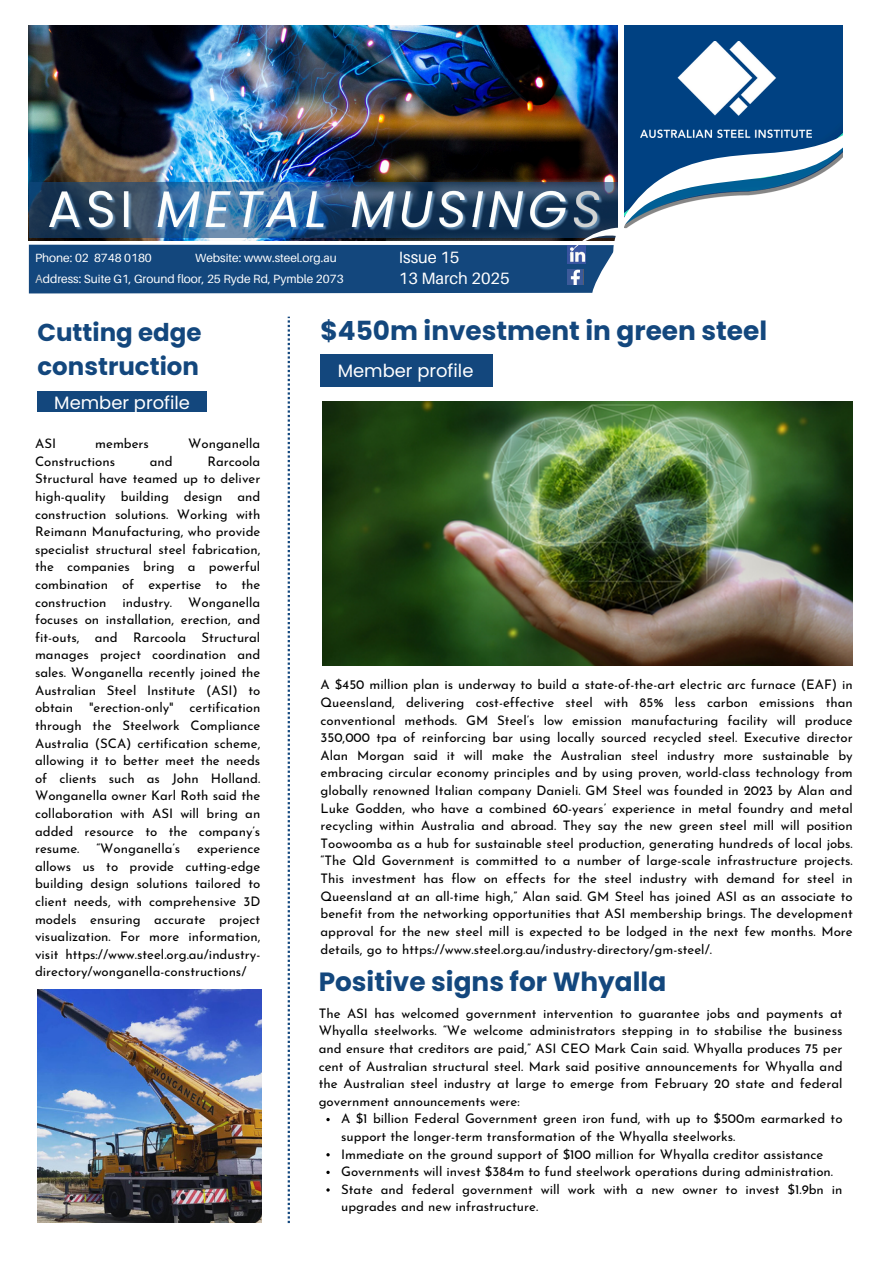
<style>
.page{position:relative;width:894px;height:1264px;background:#fff}
.page>*{position:absolute;margin:0;border:0;box-sizing:border-box;transform-origin:0 0}
.t1{font:700 26.4px "Poppins";color:#13477d}
.t2{font:700 24.45px/34.2px "Poppins";color:#13477d}
.t3{font:17.85px "Poppins";color:#fff}
.t4{font:16.35px/20.2px "Aileron";color:#fff}
.t5{font:13.2px/17.5px "Josefin Sans";color:#000;text-align:justify}
.t6{font:11.85px "Aileron";color:#fff}
.s1{color:#d1d3d3}
</style>
<div class="page">
<svg style="left:287px;top:317px;width:3px;height:905px"></svg>
<img style="left:29px;top:25px;width:505px;height:149px">
<div style="left:29px;top:246px;width:565px;height:47px;background:#13477d"></div>
<div style="left:37px;top:391px;width:170px;height:21px;background:#13477d"></div>
<div style="left:320px;top:354px;width:173px;height:33px;background:#13477d"></div>
<img style="left:322px;top:402px;width:530px;height:263px">
<img style="left:28px;top:174px;width:506px;height:72px">
<svg style="left:534px;top:25px;width:309px;height:264px"></svg>
<img style="left:37px;top:989px;width:224px;height:233px">
<p class="t6" style="left:35px;top:251px;width:118px">Phone: 02 8748 0180</p>
<p class="t6" style="left:195px;top:251px;width:143px">Website: www.steel.org.au</p>
<p class="t6" style="left:35px;top:271px;width:310px"><span class="s1">A</span>ddress: Suite G1, Ground floor, 25 Ryde Rd, Pymble 2073</p>
<p class="t4" style="left:399px;top:247px;width:112px">Issue 15<br>13 March 2025</p>
<p class="t2" style="left:37px;top:315px;width:165px">Cutting edge construction</p>
<p class="t3" style="left:54px;top:390px;width:137px">Member profile</p>
<p class="t5" style="left:35px;top:436px;width:22px">ASI</p>
<p class="t5" style="left:95px;top:436px;width:55px">members</p>
<p class="t5" style="left:188px;top:436px;width:74px">Wonganella</p>
<p class="t5" style="left:35px;top:453px;width:81px">Constructions</p>
<p class="t5" style="left:150px;top:453px;width:24px">and</p>
<p class="t5" style="left:35px;top:453px;width:227px;text-indent:172px">Rarcoola Structural have teamed up to deliver high-quality building design and construction solutions. Working with Reimann Manufacturing, who provide specialist structural steel fabrication, the companies bring a powerful combination of expertise to the construction industry. Wonganella focuses on installation, erection, and fit-outs, and Rarcoola Structural manages project coordination and sales. Wonganella recently joined the Australian Steel Institute (ASI) to obtain "erection-only" certification through the Steelwork Compliance Australia (SCA) certification scheme, allowing it to better meet the needs of clients such as John Holland.<br>Wonganella owner Karl Roth said the collaboration with ASI will bring an added resource to the company’s resume.</p>
<p class="t5" style="left:96px;top:841px;width:85px">“Wonganella’s</p>
<p class="t5" style="left:35px;top:841px;width:227px;text-indent:162px">experience allows us to provide cutting-edge building design solutions tailored to client needs, with comprehensive 3D models ensuring accurate project visualization. For more information, visit https://www.steel.org.au/industry&shy;directory/wonganella-constructions/</p>
<p class="t1" style="left:320px;top:312px;width:448px">$450m investment in green steel</p>
<p class="t3" style="left:337px;top:358px;width:137px">Member profile</p>
<p class="t5" style="left:320px;top:677px;width:533px">A $450 million plan is underway to build a state-of-the-art electric arc furnace (EAF) in Queensland, delivering cost-effective steel with 85% less carbon emissions than conventional methods. GM Steel’s low emission manufacturing facility will produce 350,000 tpa of reinforcing bar using locally sourced recycled steel. Executive director Alan Morgan said it will make the Australian steel industry more sustainable by embracing circular economy principles and by using proven, world-class technology from globally renowned Italian company Danieli. GM Steel was founded in 2023 by Alan and Luke Godden, who have a combined 60-years’ experience in metal foundry and metal recycling within Australia and abroad. They say the new green steel mill will position Toowoomba as a hub for sustainable steel production, generating hundreds of local jobs. “The Qld Government is committed to a number of large-scale infrastructure projects.<br>This investment has flow on effects for the steel industry with demand for steel in Queensland at an all-time high,” Alan said. GM Steel has joined ASI as an associate to benefit from the networking opportunities that ASI membership brings. The development approval for the new steel mill is expected to be lodged in the next few months. More details, go to https://www.steel.org.au/industry-directory/gm-steel/.</p>
<h3 class="t1" style="left:318px;top:963px;width:349px">Positive signs for Whyalla</h3>
<p class="t5" style="left:318px;top:1005px;width:525px">The ASI has welcomed government intervention to guarantee jobs and payments at Whyalla steelworks. “We welcome administrators stepping in to stabilise the business and ensure that creditors are paid,” ASI CEO Mark Cain said. Whyalla produces 75 per cent of Australian structural steel. Mark said positive announcements for Whyalla and the Australian steel industry at large to emerge from February 20 state and federal government announcements were:</p>
<p class="t5" style="left:341px;top:1111px;width:502px">A $1 billion Federal Government green iron fund, with up to $500m earmarked to support the longer-term transformation of the Whyalla steelworks.</p>
<h2 class="t5" style="left:341px;top:1146px;width:483px">Immediate on the ground support of $100 million for Whyalla creditor assistance</h2>
<h3 class="t5" style="left:341px;top:1164px;width:493px">Governments will invest $384m to fund steelwork operations during administration.</h3>
<p class="t5" style="left:341px;top:1181px;width:502px">State and federal government will work with a new owner to invest $1.9bn in upgrades and new infrastructure.</p>
</div>
